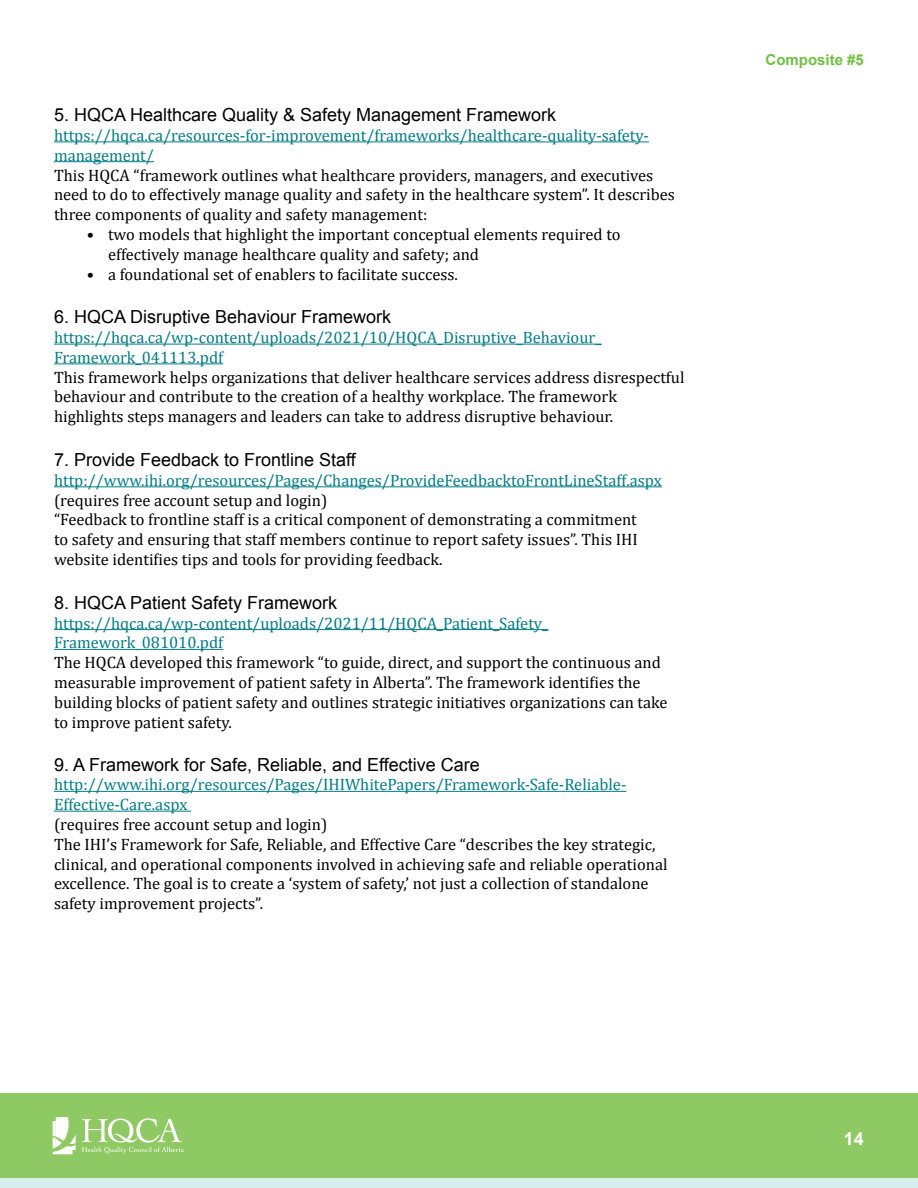
<style>
.page{position:relative;width:918px;height:1188px;background:#fff}
.page>*{position:absolute;margin:0;border:0;box-sizing:border-box;transform-origin:0 0}
.t1{font:18px "Arial";color:#000}
.t2{font:700 18px "Arial";color:#fff}
.t3{font:16.5px/19.8px "Cambria";color:#000}
.t4{font:16.5px/19.8px "Cambria";color:#007c86}
.t5{font:700 15px "Arial";color:#72bf44}
</style>
<div class="page">
<div style="left:0;top:1094px;width:918px;height:94px;background:#8fc964"></div>
<div style="left:0;top:1178px;width:918px;height:10px;background:#d6eeee"></div>
<svg style="left:53px;top:1117px;width:23px;height:37px"></svg>
<svg style="left:82px;top:1118px;width:102px;height:36px"></svg>
<hr style="left:54px;top:486px;width:608px;height:1px;background:#007c86">
<hr style="left:54px;top:629px;width:494px;height:1px;background:#007c86">
<hr style="left:54px;top:649px;width:169px;height:1px;background:#007c86">
<hr style="left:54px;top:791px;width:573px;height:1px;background:#007c86">
<hr style="left:54px;top:811px;width:137px;height:1px;background:#007c86">
<hr style="left:54px;top:141px;width:595px;height:1px;background:#007c86">
<hr style="left:54px;top:161px;width:100px;height:1px;background:#007c86">
<hr style="left:54px;top:344px;width:547px;height:1px;background:#007c86">
<hr style="left:54px;top:363px;width:169px;height:1px;background:#007c86">
<p class="t1" style="left:54px;top:103px;width:504px">5. HQCA Healthcare Quality &amp; Safety Management Framework</p>
<p class="t4" style="left:54px;top:125px;width:597px">https://hqca.ca/resources-for-improvement/frameworks/healthcare-quality-safety&shy;management/</p>
<p class="t3" style="left:54px;top:165px;width:623px">This HQCA “framework outlines what healthcare providers, managers, and executives need to do to effectively manage quality and safety in the healthcare system”. It describes three components of quality and safety management:</p>
<p class="t3" style="left:108px;top:224px;width:514px;text-indent:-21px">• two models that highlight the important conceptual elements required to effectively manage healthcare quality and safety; and</p>
<p class="t3" style="left:87px;top:264px;width:373px">• a foundational set of enablers to facilitate success.</p>
<p class="t1" style="left:54px;top:305px;width:339px">6. HQCA Disruptive Behaviour Framework</p>
<p class="t4" style="left:54px;top:328px;width:549px">https://hqca.ca/wp-content/uploads/2021/10/HQCA_Disruptive_Behaviour_<br>Framework_041113.pdf</p>
<p class="t3" style="left:54px;top:367px;width:632px">This framework helps organizations that deliver healthcare services address disrespectful behaviour and contribute to the creation of a healthy workplace. The framework highlights steps managers and leaders can take to address disruptive behaviour.</p>
<p class="t1" style="left:54px;top:448px;width:303px">7. Provide Feedback to Frontline Staff</p>
<p class="t4" style="left:54px;top:470px;width:609px">http://www.ihi.org/resources/Pages/Changes/ProvideFeedbacktoFrontLineStaff.aspx</p>
<p class="t3" style="left:54px;top:490px;width:585px">(requires free account setup and login)<br>“Feedback to frontline staff is a critical component of demonstrating a commitment to safety and ensuring that staff members continue to report safety issues”. This IHI website identifies tips and tools for providing feedback.</p>
<p class="t1" style="left:54px;top:591px;width:285px">8. HQCA Patient Safety Framework</p>
<p class="t4" style="left:54px;top:613px;width:496px">https://hqca.ca/wp-content/uploads/2021/11/HQCA_Patient_Safety_<br>Framework_081010.pdf</p>
<p class="t3" style="left:54px;top:653px;width:615px">The HQCA developed this framework “to guide, direct, and support the continuous and measurable improvement of patient safety in Alberta”. The framework identifies the building blocks of patient safety and outlines strategic initiatives organizations can take to improve patient safety.</p>
<p class="t1" style="left:54px;top:752px;width:427px">9. A Framework for Safe, Reliable, and Effective Care</p>
<p class="t4" style="left:54px;top:775px;width:574px">http://www.ihi.org/resources/Pages/IHIWhitePapers/Framework-Safe-Reliable-<br>Effective-Care.aspx</p>
<p class="t3" style="left:54px;top:815px;width:615px">(requires free account setup and login)<br>The IHI’s Framework for Safe, Reliable, and Effective Care “describes the key strategic, clinical, and operational components involved in achieving safe and reliable operational excellence. The goal is to create a ‘system of safety,’ not just a collection of standalone safety improvement projects”.</p>
<p class="t5" style="left:766px;top:50px;width:100px">Composite #5</p>
<p class="t2" style="left:844px;top:1127px;width:22px">14</p>
</div>
